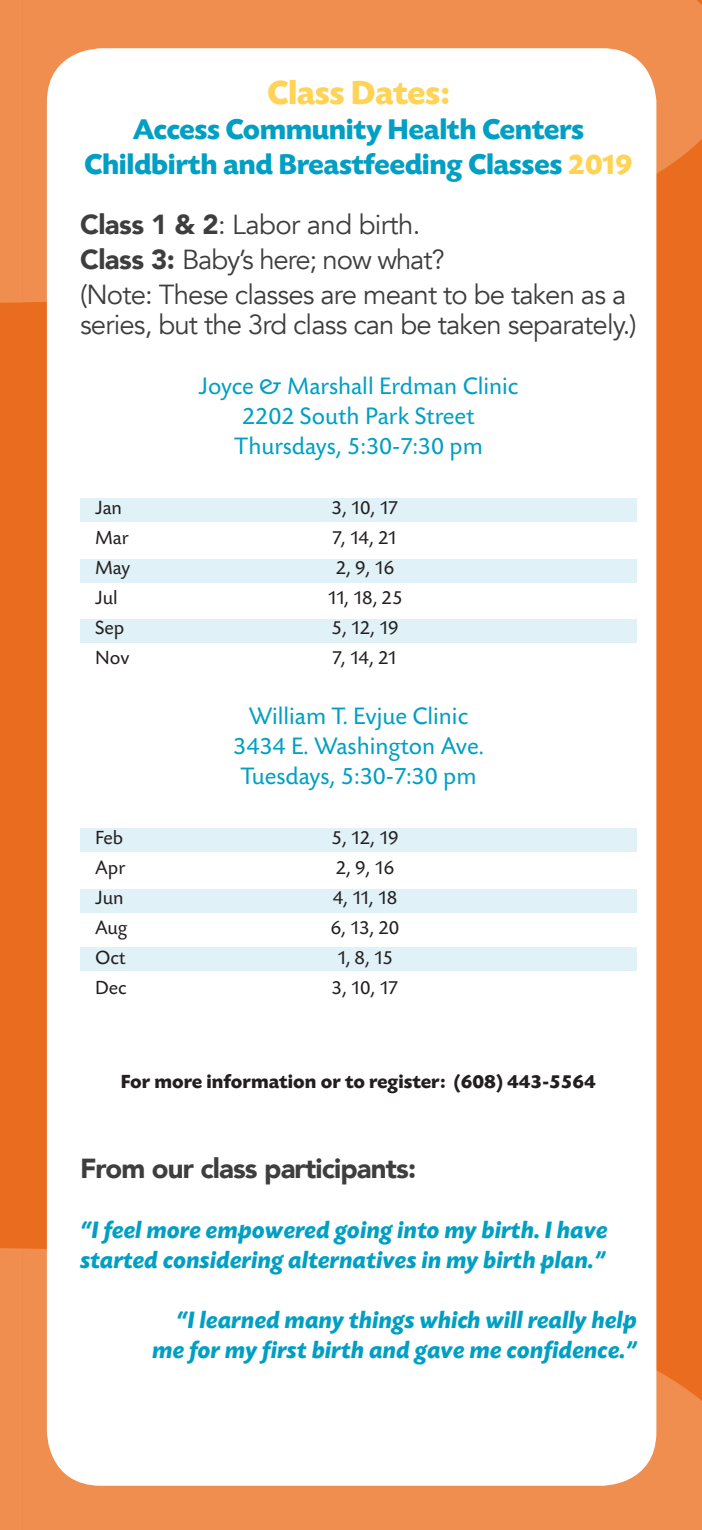
<style>
.page{position:relative;width:702px;height:1530px;background:#ea6d1f}
.page>*{position:absolute;margin:0;border:0;box-sizing:border-box;transform-origin:0 0}
.t1{font:700 35px "Today SBOP";letter-spacing:-.015em;color:#fed356}
.t2{font:700 30px/35px "Today SBOP";letter-spacing:-.015em;color:#009fc3;text-align:center}
.t3{font:27.5px/35px "Avenir";letter-spacing:-.03em;color:#3e3e3f}
.t4{font:900 27.5px "Avenir";letter-spacing:-.03em;color:#3e3e3f}
.t5{font:italic 700 25px/30px "Today SBOP";color:#009fc3}
.t6{font:25px/30px "Today SBOP";color:#009fc3;text-align:center}
.t7{font:20px "Today SBOP";letter-spacing:-.01em;color:#231f20}
.t8{font:700 20px "Today SBOP";color:#231f20}
.s1{color:#fed356}
.s2{font-weight:900}
</style>
<div class="page">
<svg style="left:22px;top:0;width:680px;height:302px;background:#ef8a49"></svg>
<div style="left:0;top:0;width:22px;height:303px;background:#f08e4f"></div>
<svg style="left:22px;top:1248px;width:680px;height:282px;background:#ef8a49"></svg>
<div style="left:0;top:1248px;width:22px;height:282px;background:#f08e4f"></div>
<div style="left:47px;top:48px;width:609px;height:1438px;background:#fff;border-radius:54px"></div>
<div style="left:80px;top:499px;width:557px;height:23px;background:#e0f2f7"></div>
<div style="left:80px;top:560px;width:557px;height:23px;background:#e0f2f7"></div>
<div style="left:80px;top:619px;width:557px;height:23px;background:#e0f2f7"></div>
<div style="left:80px;top:828px;width:557px;height:23px;background:#e0f2f7"></div>
<div style="left:80px;top:889px;width:557px;height:23px;background:#e0f2f7"></div>
<div style="left:80px;top:948px;width:557px;height:23px;background:#e0f2f7"></div>
<h1 class="t1" style="left:267px;top:74px;width:184px">Class Dates:</h1>
<p class="t2" style="left:84px;top:113px;width:550px">Access Community Health Centers<br>Childbirth and Breastfeeding Classes <span class="s1">2019</span></p>
<p class="t3" style="left:80px;top:208px;width:548px"><span class="s2">Class 1 &amp; 2</span>: Labor and birth.<br><span class="s2">Class 3:</span> Baby’s here; now what?<br>(Note: These classes are meant to be taken as a</p>
<p class="t3" style="left:80px;top:308px;width:558px">series, but the 3rd class can be taken separately.)</p>
<p class="t6" style="left:199px;top:372px;width:321px">Joyce &amp; Marshall Erdman Clinic<br>2202 South Park Street<br>Thursdays, 5:30-7:30 pm</p>
<p class="t7" style="left:95px;top:497px;width:29px">Jan</p>
<p class="t7" style="left:332px;top:497px;width:69px">3, 10, 17</p>
<p class="t7" style="left:95px;top:527px;width:35px">Mar</p>
<p class="t7" style="left:332px;top:527px;width:67px">7, 14, 21</p>
<p class="t7" style="left:95px;top:557px;width:37px">May</p>
<p class="t7" style="left:336px;top:557px;width:60px">2, 9, 16</p>
<p class="t7" style="left:95px;top:587px;width:24px">Jul</p>
<p class="t7" style="left:328px;top:587px;width:77px">11, 18, 25</p>
<p class="t7" style="left:95px;top:617px;width:31px">Sep</p>
<p class="t7" style="left:332px;top:617px;width:69px">5, 12, 19</p>
<p class="t7" style="left:95px;top:647px;width:36px">Nov</p>
<p class="t7" style="left:332px;top:647px;width:67px">7, 14, 21</p>
<p class="t6" style="left:233px;top:702px;width:252px">William T. Evjue Clinic<br>3434 E. Washington Ave.<br>Tuesdays, 5:30-7:30 pm</p>
<p class="t7" style="left:95px;top:827px;width:30px">Feb</p>
<p class="t7" style="left:332px;top:827px;width:69px">5, 12, 19</p>
<p class="t7" style="left:95px;top:857px;width:32px">Apr</p>
<p class="t7" style="left:336px;top:857px;width:60px">2, 9, 16</p>
<p class="t7" style="left:95px;top:887px;width:30px">Jun</p>
<p class="t7" style="left:333px;top:887px;width:66px">4, 11, 18</p>
<p class="t7" style="left:95px;top:917px;width:34px">Aug</p>
<p class="t7" style="left:331px;top:917px;width:70px">6, 13, 20</p>
<p class="t7" style="left:95px;top:947px;width:32px">Oct</p>
<p class="t7" style="left:337px;top:947px;width:57px">1, 8, 15</p>
<p class="t7" style="left:95px;top:977px;width:33px">Dec</p>
<p class="t7" style="left:332px;top:977px;width:69px">3, 10, 17</p>
<p class="t8" style="left:121px;top:1070px;width:477px">For more information or to register: (608) 443-5564</p>
<p class="t4" style="left:80px;top:1144px;width:338px">From our class participants:</p>
<p class="t5" style="left:80px;top:1215px;width:529px">“I feel more empowered going into my birth. I have started considering alternatives in my birth plan.”</p>
<p class="t5" style="left:152px;top:1305px;width:486px;text-align:right">“I learned many things which will really help me for my first birth and gave me confidence.”</p>
</div>
